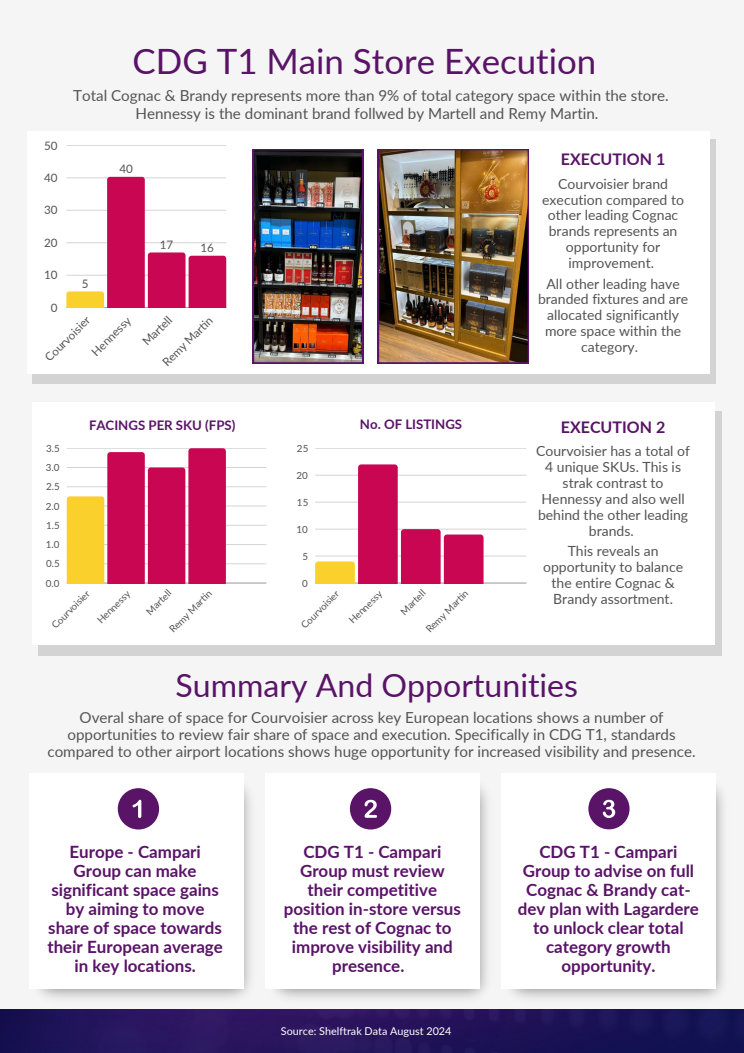
<style>
.page{position:relative;width:744px;height:1053px;background:#fff}
.page>*{position:absolute;margin:0;border:0;box-sizing:border-box;transform-origin:0 0}
.t1{font:34.88px "Lato";color:#591367}
.t2{font:32.08px "Lato";color:#591367}
.t3{font:700 16.96px/18.9px "Lato";color:#591367;text-align:center}
.t4{font:700 16px "Lato";color:#591367}
.t5{font:15.2px/17.1px "Lato";color:#545454;text-align:center}
.t6{font:14px/15.9px "Lato";color:#545454;text-align:center}
.t7{font:700 13.2px "Lato";color:#591367}
.t8{font:11.64px "Lato";color:#545454}
.t9{font:10.8px "Lato";color:#fff}
.t10{font:9.8px "Lato";color:#545454}
</style>
<div class="page">
<div style="left:0;top:0;width:744px;height:1052px;background:#f5f5f5"></div>
<img style="left:1px;top:1009px;width:743px;height:43px">
<div style="left:30px;top:773px;width:214px;height:215px;background:#fff"></div>
<div style="left:266px;top:773px;width:214px;height:215px;background:#fff"></div>
<div style="left:502px;top:773px;width:214px;height:215px;background:#fff"></div>
<div style="left:118px;top:788px;width:41px;height:41px;background:#591367;border-radius:50%"></div>
<svg style="left:133px;top:799px;width:8px;height:19px"></svg>
<div style="left:350px;top:788px;width:41px;height:41px;background:#591367;border-radius:50%"></div>
<svg style="left:365px;top:799px;width:12px;height:18px"></svg>
<div style="left:588px;top:788px;width:41px;height:41px;background:#591367;border-radius:50%"></div>
<svg style="left:603px;top:799px;width:12px;height:19px"></svg>
<div style="left:33px;top:140px;width:683px;height:244px;background:linear-gradient(to right,#d4d3d3,#d4d3d3)"></div>
<div style="left:27px;top:131px;width:683px;height:242px;background:#fff"></div>
<hr style="left:66px;top:145px;width:160px;height:1px;background:#dbdbdb">
<svg style="left:66px;top:177px;width:160px;height:131px"></svg>
<img style="left:253px;top:149px;width:110px;height:214px">
<img style="left:378px;top:149px;width:151px;height:214px">
<div style="left:38px;top:411px;width:683px;height:244px;background:linear-gradient(to right,#d4d3d3,#d4d3d3)"></div>
<div style="left:32px;top:402px;width:683px;height:242px;background:#fff"></div>
<hr style="left:67px;top:583px;width:199px;height:1px;background:#545454;opacity:.6">
<hr style="left:67px;top:563px;width:199px;height:1px;background:#e0e0e0">
<hr style="left:67px;top:544px;width:199px;height:1px;background:#d6d6d6">
<hr style="left:67px;top:525px;width:199px;height:1px;background:#ddd">
<hr style="left:67px;top:506px;width:199px;height:1px;background:#e8e8e8">
<hr style="left:67px;top:486px;width:199px;height:1px;background:#e0e0e0">
<hr style="left:67px;top:467px;width:199px;height:1px;background:#d4d4d4">
<hr style="left:67px;top:448px;width:199px;height:1px;background:#dedede">
<svg style="left:67px;top:448px;width:159px;height:135px"></svg>
<hr style="left:315px;top:583px;width:211px;height:1px;background:#545454;opacity:.6">
<hr style="left:315px;top:556px;width:211px;height:1px;background:#e6e6e6">
<hr style="left:315px;top:529px;width:211px;height:1px;background:#e4e4e4">
<hr style="left:315px;top:502px;width:211px;height:1px;background:#e2e2e2">
<hr style="left:315px;top:475px;width:211px;height:1px;background:#e0e0e0">
<hr style="left:315px;top:448px;width:211px;height:1px;background:#dedede">
<svg style="left:315px;top:464px;width:169px;height:119px"></svg>
<h1 class="t1" style="left:133px;top:37px;width:465px">CDG T1 Main Store Execution</h1>
<p class="t8" style="left:44px;top:137px;width:15px">50</p>
<p class="t5" style="left:73px;top:86px;width:597px;line-height:17.7px">Total Cognac &amp; Brandy represents more than 9% of total category space within the store.<br>Hennessy is the dominant brand follwed by Martell and Remy Martin.</p>
<p class="t8" style="left:44px;top:169px;width:15px">40</p>
<p class="t8" style="left:44px;top:202px;width:15px">30</p>
<p class="t8" style="left:44px;top:234px;width:15px">20</p>
<p class="t8" style="left:44px;top:267px;width:15px">10</p>
<p class="t8" style="left:51px;top:299px;width:8px">0</p>
<p class="t8" style="left:82px;top:275px;width:8px">5</p>
<p class="t8" style="left:119px;top:160px;width:15px">40</p>
<p class="t8" style="left:160px;top:236px;width:15px">17</p>
<p class="t8" style="left:201px;top:239px;width:15px">16</p>
<p class="t8" style="left:41px;top:353px;width:60px;rotate:-45deg">Courvoisier</p>
<p class="t8" style="left:88px;top:348px;width:51px;rotate:-45deg">Hennessy</p>
<p class="t8" style="left:139px;top:337px;width:38px;rotate:-45deg">Martell</p>
<p class="t8" style="left:159px;top:358px;width:67px;rotate:-45deg">Remy Marti n</p>
<p class="t10" style="left:46px;top:441px;width:15px">3.5</p>
<p class="t10" style="left:46px;top:460px;width:15px">3.0</p>
<p class="t10" style="left:46px;top:479px;width:15px">2.5</p>
<p class="t10" style="left:46px;top:499px;width:15px">2.0</p>
<p class="t10" style="left:46px;top:518px;width:15px">1.5</p>
<p class="t10" style="left:46px;top:537px;width:15px">1.0</p>
<p class="t10" style="left:46px;top:556px;width:15px">0.5</p>
<p class="t10" style="left:46px;top:576px;width:15px">0.0</p>
<p class="t7" style="left:89px;top:415px;width:148px">FACINGS PER SKU (FPS)</p>
<p class="t10" style="left:48px;top:621px;width:51px;rotate:-45deg">Courvoisier</p>
<p class="t10" style="left:94px;top:617px;width:44px;rotate:-45deg">Hennessy</p>
<p class="t10" style="left:143px;top:608px;width:32px;rotate:-45deg">Martell</p>
<p class="t10" style="left:166px;top:625px;width:57px;rotate:-45deg">Remy Marti n</p>
<p class="t4" style="left:561px;top:147px;width:106px">EXECUTION 1</p>
<p class="t6" style="left:542px;top:175px;width:143px">Courvoisier brand execution compared to other leading Cognac brands represents an opportunity for improvement.</p>
<p class="t6" style="left:538px;top:275px;width:152px">All other leading have branded fixtures and are allocated significantly more space within the category.</p>
<p class="t7" style="left:360px;top:414px;width:104px">No. OF LISTINGS</p>
<p class="t4" style="left:561px;top:415px;width:106px">EXECUTION 2</p>
<p class="t6" style="left:536px;top:442px;width:155px">Courvoisier has a total of<br>4 unique SKUs. This is strak contrast to<br>Hennessy and also well behind the other leading brands.</p>
<p class="t6" style="left:543px;top:542px;width:141px">This reveals an opportunity to balance the entire Cognac &amp;<br>Brandy assortment.</p>
<p class="t10" style="left:297px;top:441px;width:13px">25</p>
<p class="t10" style="left:297px;top:468px;width:13px">20</p>
<p class="t10" style="left:297px;top:495px;width:13px">15</p>
<p class="t10" style="left:297px;top:522px;width:13px">10</p>
<p class="t10" style="left:303px;top:549px;width:7px">5</p>
<p class="t10" style="left:302px;top:576px;width:7px">0</p>
<p class="t10" style="left:298px;top:621px;width:51px;rotate:-45deg">Courvoisier</p>
<p class="t10" style="left:346px;top:617px;width:44px;rotate:-45deg">Hennessy</p>
<p class="t10" style="left:397px;top:608px;width:32px;rotate:-45deg">Martell</p>
<p class="t10" style="left:423px;top:625px;width:57px;rotate:-45deg">Remy Marti n</p>
<h2 class="t2" style="left:176px;top:662px;width:404px">Summary And Opportunities</h2>
<p class="t5" style="left:47px;top:708px;width:650px">Overal share of space for Courvoisier across key European locations shows a number of opportunities to review fair share of space and execution. Specifically in CDG T1, standards compared to other airport locations shows huge opportunity for increased visibility and presence.</p>
<p class="t3" style="left:47px;top:842px;width:177px">Europe - Campari<br>Group can make significant space gains by aiming to move share of space towards their European average in key locations.</p>
<p class="t3" style="left:284px;top:842px;width:179px">CDG T1 - Campari<br>Group must review their competitive position in-store versus the rest of Cognac to improve visibility and presence.</p>
<p class="t9" style="left:281px;top:1023px;width:172px">Source: Shelftrak Data August 2024</p>
<p class="t3" style="left:518px;top:842px;width:183px">CDG T1 - Campari<br>Group to advise on full<br>Cognac &amp; Brandy cat&shy;dev plan with Lagardere to unlock clear total category growth opportunity.</p>
</div>
